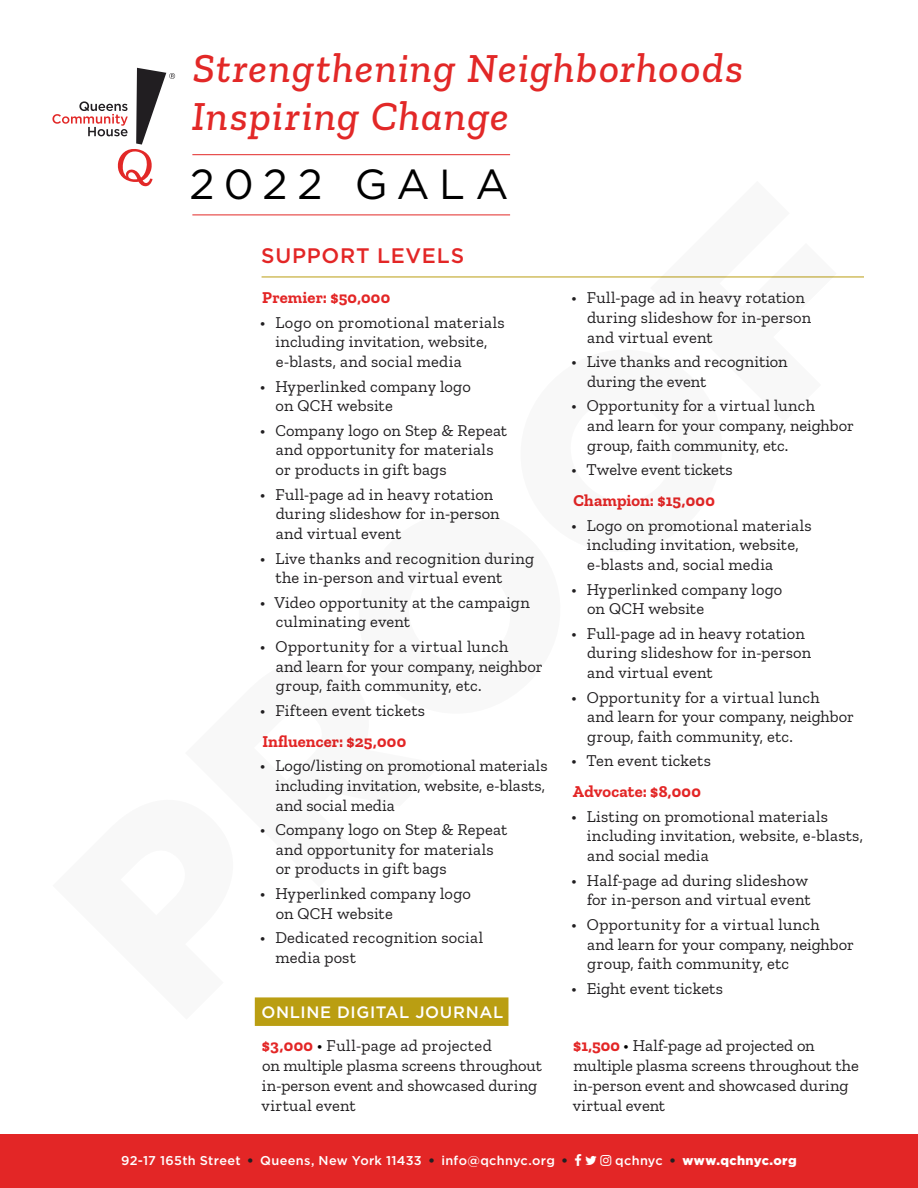
<style>
.page{position:relative;width:918px;height:1188px;background:#fff}
.page>*{position:absolute;margin:0;border:0;box-sizing:border-box;transform-origin:0 0}
.t1{font:900 271.05px "Gotham";color:#000}
.t2{font:italic 500 42px/48px "Zilla Slab";letter-spacing:.03em;color:#e22827}
.t3{font:42px "Gotham";letter-spacing:.22em;color:#000}
.t4{font:500 21px "Gotham";letter-spacing:.035em;color:#e32626}
.t5{font:16.5px/20px "Zilla Slab";letter-spacing:.01em;color:#211f21}
.t6{font:700 16.5px "Zilla Slab";letter-spacing:.01em;color:#e32626}
.t7{font:500 16.5px "Gotham";letter-spacing:.04em;color:#fff}
.t8{font:500 12.75px "Gotham";letter-spacing:.025em;color:#fff}
.t9{font:900 12.75px "Gotham";letter-spacing:.03em;color:#fff}
.s1{font-weight:700;color:#e32626}
.s2{color:#000}
.s3{font-weight:900;color:#211f21}
.s4{font-weight:500}
.s5{color:#211f21}
</style>
<div class="page">
<div style="left:0;top:1134px;width:918px;height:54px;background:#e32626"></div>
<hr style="left:262px;top:277px;width:602px;height:1px;background:#ba9e12">
<div style="left:255px;top:997px;width:253px;height:29px;background:#ba9e12"></div>
<svg style="left:52px;top:68px;width:123px;height:119px"></svg>
<hr style="left:192px;top:154px;width:318px;height:1px;background:#e22827">
<hr style="left:192px;top:215px;width:318px;height:1px;background:#e22827">
<h2 class="t2" style="left:192px;top:44px;width:553px">Strengthening Neighborhoods<br>Inspiring Change</h2>
<h2 class="t3" style="left:189px;top:157px;width:321px">2022 GALA</h2>
<h1 class="t1" style="left:-25px;top:832px;width:1023px;rotate:-45deg">PROOF</h1>
<p class="t4" style="left:261px;top:242px;width:204px">SUPPORT LEVELS</p>
<p class="t6" style="left:262px;top:288px;width:129px">Premier: $50,000</p>
<p class="t5" style="left:276px;top:312px;width:231px;text-indent:-16px">• Logo on promotional materials including invitation, website, e-blasts, and social media</p>
<p class="t5" style="left:276px;top:376px;width:197px;text-indent:-16px">• Hyperlinked company logo on QCH website</p>
<p class="t5" style="left:276px;top:420px;width:233px;text-indent:-16px">• Company logo on Step &amp; Repeat and opportunity for materials or products in gift bags</p>
<p class="t5" style="left:276px;top:484px;width:225px;text-indent:-16px">• Full-page ad in heavy rotation during slideshow for in-person and virtual event</p>
<p class="t5" style="left:276px;top:548px;width:260px;text-indent:-16px">• Live thanks and recognition during the in-person and virtual event</p>
<p class="t5" style="left:276px;top:592px;width:256px;text-indent:-16px">• Video opportunity at the campaign culminating event</p>
<p class="t5" style="left:276px;top:636px;width:268px;text-indent:-16px">• Opportunity for a virtual lunch<br>and learn for your company, neighbor group, faith community, etc.</p>
<p class="t5" style="left:260px;top:700px;width:167px">• Fifteen event tickets</p>
<p class="t6" style="left:262px;top:732px;width:145px">Influencer: $25,000</p>
<p class="t5" style="left:276px;top:755px;width:274px;text-indent:-16px">• Logo/listing on promotional materials including invitation, website, e-blasts, and social media</p>
<p class="t5" style="left:276px;top:819px;width:233px;text-indent:-16px">• Company logo on Step &amp; Repeat and opportunity for materials or products in gift bags</p>
<p class="t5" style="left:276px;top:883px;width:197px;text-indent:-16px">• Hyperlinked company logo on QCH website</p>
<p class="t5" style="left:276px;top:927px;width:209px;text-indent:-16px">• Dedicated recognition social media post</p>
<p class="t5" style="left:587px;top:288px;width:225px;text-indent:-16px">• Full-page ad in heavy rotation during slideshow for in-person and virtual event</p>
<p class="t5" style="left:587px;top:352px;width:202px;text-indent:-16px">• Live thanks and recognition during the event</p>
<p class="t5" style="left:587px;top:396px;width:268px;text-indent:-16px">• Opportunity for a virtual lunch<br>and learn for your company, neighbor group, faith community, etc.</p>
<p class="t5" style="left:571px;top:460px;width:163px">• Twelve event tickets</p>
<p class="t6" style="left:574px;top:491px;width:143px">Champion: $15,000</p>
<p class="t5" style="left:587px;top:515px;width:226px;text-indent:-16px">• Logo on promotional materials including invitation, website, e-blasts and, social media</p>
<p class="t5" style="left:587px;top:579px;width:197px;text-indent:-16px">• Hyperlinked company logo on QCH website</p>
<p class="t5" style="left:587px;top:623px;width:225px;text-indent:-16px">• Full-page ad in heavy rotation during slideshow for in-person and virtual event</p>
<p class="t5" style="left:587px;top:687px;width:268px;text-indent:-16px">• Opportunity for a virtual lunch<br>and learn for your company, neighbor group, faith community, etc.</p>
<p class="t5" style="left:571px;top:751px;width:141px">• Ten event tickets</p>
<p class="t6" style="left:573px;top:782px;width:130px">Advocate: $8,000</p>
<p class="t5" style="left:587px;top:806px;width:278px;text-indent:-16px">• Listing on promotional materials including invitation, website, e-blasts, and social media</p>
<p class="t5" style="left:571px;top:870px;width:241px;text-align:right">• Half-page ad during slideshow for in-person and virtual event</p>
<p class="t5" style="left:587px;top:914px;width:268px;text-indent:-16px">• Opportunity for a virtual lunch<br>and learn for your company, neighbor group, faith community, etc</p>
<p class="t5" style="left:571px;top:978px;width:153px">• Eight event tickets</p>
<p class="t7" style="left:261px;top:1001px;width:243px">ONLINE DIGITAL JOURNAL</p>
<p class="t5" style="left:262px;top:1036px;width:282px"><span class="s1">$3,000</span> <span class="s2">•</span> Full-page ad projected<br>on multiple plasma screens throughout in-person event and showcased during virtual event</p>
<p class="t5" style="left:573px;top:1036px;width:287px"><span class="s1">$1,500</span> <span class="s2">•</span> Half-page ad projected on multiple plasma screens throughout the in-person event and showcased during virtual event</p>
<p class="t8" style="left:121px;top:1152px;width:448px">92-17 165th Street <span class="s3">•</span> Queens, New York 11433 <span class="s3">•</span> info@qchnyc.org <span class="s3">•</span></p>
<p class="t9" style="left:615px;top:1152px;width:183px"><span class="s4">qchnyc</span> <span class="s5">•</span> www.qchnyc.org</p>
</div>
